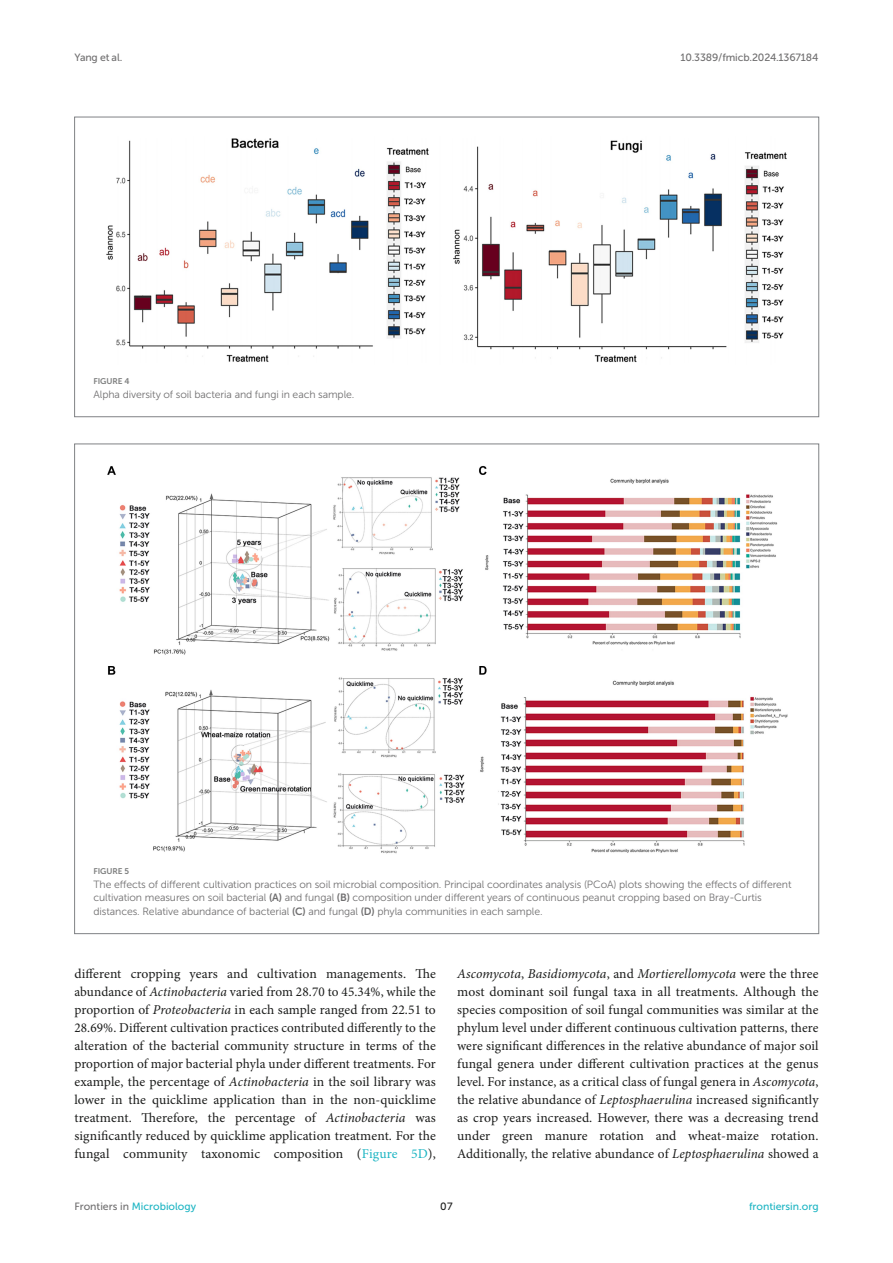
<style>
.page{position:relative;width:893px;height:1263px;background:#fff}
.page>*{position:absolute;margin:0;border:0;box-sizing:border-box;transform-origin:0 0}
.TEXT{font:13.5px/18px "Minion Pro";letter-spacing:.01em;color:#1b1c1b;text-align:justify}
.FIG_LEG{font:10.5px/13.5px "Museo Sans 300";letter-spacing:-.01em;color:#706f70}
.t1{font:10.5px "Museo Sans 500";color:#1db5c3}
.t2{font:10.5px "Museo Sans 500";letter-spacing:-.015em;color:#706f70}
.t3{font:10.5px "Museo Sans 500";color:#1b1c1b}
.FIG_HD{font:8.25px "Museo Sans 700";letter-spacing:-.01em;color:#7e7f7f}
.s1{font-family:"Museo Sans 700"}
.s2{font-style:italic}
.s3{color:#1db5c3}
.s4{color:#706f70}
</style>
<div class="page">
<img style="left:106px;top:138px;width:681px;height:225px">
<img style="left:107px;top:466px;width:681px;height:388px">
<p class="t2" style="left:74px;top:51px;width:49px">Yang et al.</p>
<p class="t2" style="left:680px;top:51px;width:140px">10.3389/fmicb.2024.1367184</p>
<p class="FIG_HD" style="left:94px;top:377px;width:37px">FIGURE 4</p>
<p class="FIG_LEG" style="left:94px;top:387px;width:262px">Alpha diversity of soil bacteria and fungi in each sample.</p>
<p class="FIG_HD" style="left:94px;top:867px;width:37px">FIGURE 5</p>
<p class="FIG_LEG" style="left:94px;top:877px;width:700px">The effects of different cultivation practices on soil microbial composition. Principal coordinates analysis (PCoA) plots showing the effects of different cultivation measures on soil bacterial <span class="s1">(A)</span> and fungal <span class="s1">(B)</span> composition under different years of continuous peanut cropping based on Bray-Curtis distances. Relative abundance of bacterial <span class="s1">(C)</span> and fungal <span class="s1">(D)</span> phyla communities in each sample.</p>
<p class="TEXT" style="left:74px;top:965px;width:363px">different cropping years and cultivation managements. The abundance of <span class="s2">Actinobacteria</span> varied from 28.70 to 45.34%, while the proportion of <span class="s2">Proteobacteria</span> in each sample ranged from 22.51 to 28.69%. Different cultivation practices contributed differently to the alteration of the bacterial community structure in terms of the proportion of major bacterial phyla under different treatments. For example, the percentage of <span class="s2">Actinobacteria</span> in the soil library was lower in the quicklime application than in the non-quicklime treatment. Therefore, the percentage of <span class="s2">Actinobacteria</span> was significantly reduced by quicklime application treatment. For the fungal community taxonomic composition (<span class="s3">Figure 5D</span>),</p>
<p class="TEXT" style="left:457px;top:965px;width:363px"><span class="s2">Ascomycota</span>, <span class="s2">Basidiomycota</span>, and <span class="s2">Mortierellomycota</span> were the three most dominant soil fungal taxa in all treatments. Although the species composition of soil fungal communities was similar at the phylum level under different continuous cultivation patterns, there were significant differences in the relative abundance of major soil fungal genera under different cultivation practices at the genus level. For instance, as a critical class of fungal genera in <span class="s2">Ascomycota</span>, the relative abundance of <span class="s2">Leptosphaerulina</span> increased significantly as crop years increased. However, there was a decreasing trend under green manure rotation and wheat-maize rotation.<br>Additionally, the relative abundance of <span class="s2">Leptosphaerulina</span> showed a</p>
<p class="t1" style="left:74px;top:1200px;width:123px"><span class="s4">Frontiers in</span> Microbiology</p>
<p class="t3" style="left:440px;top:1200px;width:14px">07</p>
<p class="t1" style="left:749px;top:1200px;width:71px">frontiersin.org</p>
</div>
